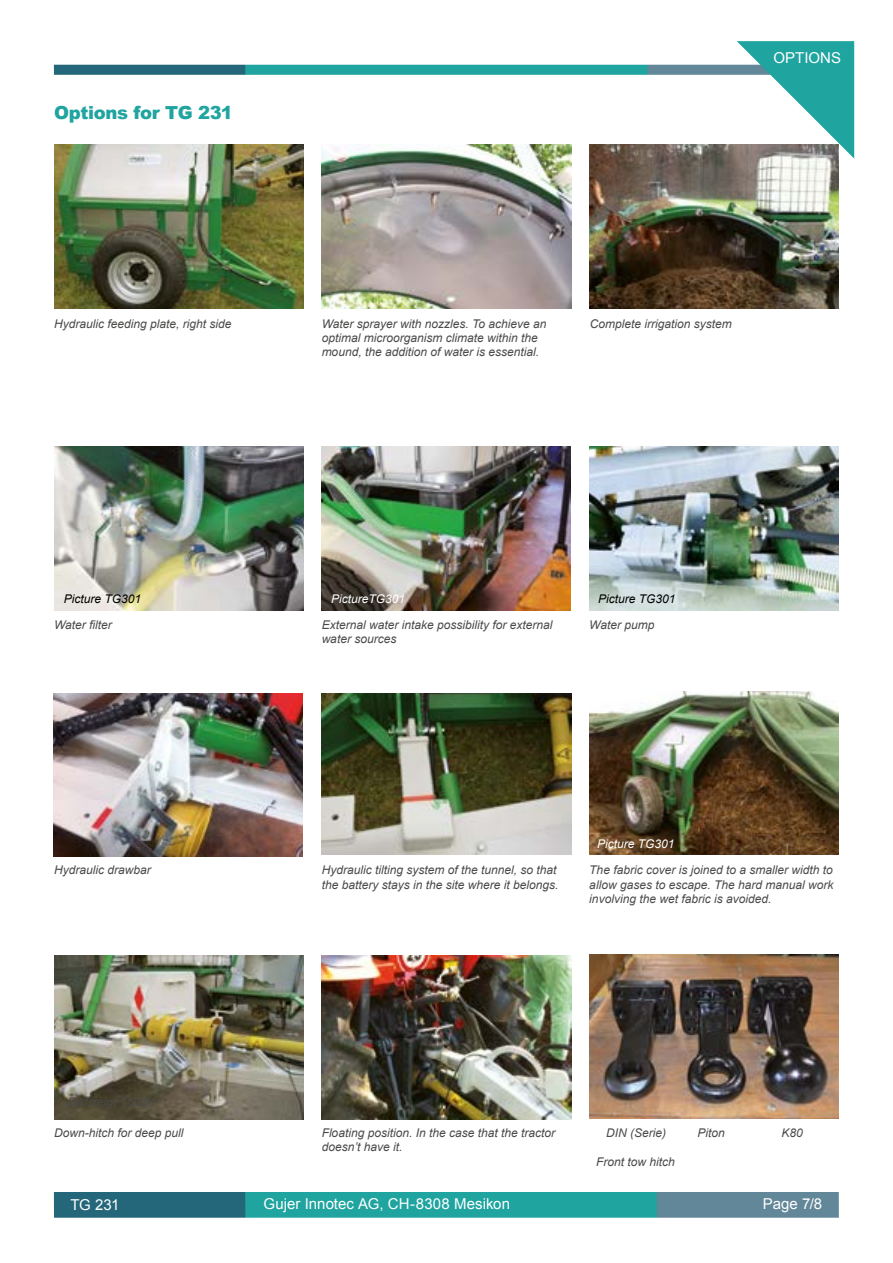
<style>
.page{position:relative;width:893px;height:1263px;background:#fff}
.page>*{position:absolute;margin:0;border:0;box-sizing:border-box;transform-origin:0 0}
.t1{font:900 18px "Arial";letter-spacing:-.015em;color:#1fa4a0}
.t2{font:15px "Arial";color:#fff}
.t3{font:italic 12px/14.4px "Arial";color:#4a4a49}
.t4{font:italic 12px "Arial";color:#000}
.t5{font:italic 12px "Arial";color:#fff}
</style>
<div class="page">
<div style="left:648px;top:1192px;width:191px;height:28px;background:#628798"></div>
<div style="left:238px;top:1192px;width:419px;height:45px;background:#1fa4a0"></div>
<div style="left:54px;top:1192px;width:191px;height:37px;background:#24677a"></div>
<div style="left:547px;top:64px;width:292px;height:12px;background:#628798"></div>
<div style="left:234px;top:64px;width:414px;height:32px;background:#1fa4a0"></div>
<div style="left:54px;top:64px;width:191px;height:25px;background:#24677a"></div>
<div style="left:45px;top:42px;width:820px;height:23px;background:#fff;border:2px solid #fff"></div>
<div style="left:52px;top:75px;width:820px;height:23px;background:#fff"></div>
<div style="left:54px;top:1218px;width:785px;height:19px;background:#fff"></div>
<img style="left:54px;top:693px;width:249px;height:163px">
<img style="left:322px;top:956px;width:249px;height:163px">
<img style="left:322px;top:693px;width:249px;height:162px">
<img style="left:322px;top:446px;width:248px;height:164px">
<img style="left:54px;top:446px;width:250px;height:164px">
<img style="left:589px;top:446px;width:250px;height:164px">
<img style="left:54px;top:145px;width:250px;height:163px">
<img style="left:589px;top:145px;width:250px;height:163px">
<img style="left:589px;top:691px;width:250px;height:164px">
<img style="left:589px;top:955px;width:250px;height:163px">
<img style="left:54px;top:956px;width:250px;height:163px">
<img style="left:322px;top:145px;width:249px;height:163px">
<svg style="left:737px;top:41px;width:117px;height:118px"></svg>
<h1 class="t1" style="left:54px;top:100px;width:180px">Options for TG 231</h1>
<p class="t3" style="left:54px;top:316px;width:179px">Hydraulic feeding plate, right side</p>
<p class="t2" style="left:773px;top:48px;width:69px">OPTIONS</p>
<p class="t3" style="left:322px;top:316px;width:226px">Water sprayer with nozzles. To achieve an optimal microorganism climate within the mound, the addition of water is essential.</p>
<p class="t3" style="left:590px;top:316px;width:144px">Complete irrigation system</p>
<p class="t4" style="left:64px;top:591px;width:79px">Picture TG301</p>
<p class="t5" style="left:331px;top:591px;width:76px">PictureTG301</p>
<p class="t4" style="left:598px;top:591px;width:79px">Picture TG301</p>
<p class="t3" style="left:54px;top:617px;width:59px">Water filter</p>
<p class="t3" style="left:322px;top:617px;width:232px">External water intake possibility for external water sources</p>
<p class="t3" style="left:589px;top:617px;width:67px">Water pump</p>
<p class="t5" style="left:597px;top:835px;width:79px">Picture TG301</p>
<p class="t3" style="left:54px;top:863px;width:98px">Hydraulic drawbar</p>
<p class="t3" style="left:68px;top:1095px;width:90px">Bild zeigt TG301</p>
<p class="t3" style="left:54px;top:1125px;width:131px">Down-hitch for deep pull</p>
<p class="t3" style="left:322px;top:863px;width:238px">Hydraulic tilting system of the tunnel, so that the battery stays in the site where it belongs.</p>
<p class="t3" style="left:589px;top:863px;width:246px;text-align:justify">The fabric cover is joined to a smaller width to allow gases to escape. The hard manual work involving the wet fabric is avoided.</p>
<p class="t3" style="left:322px;top:1125px;width:235px">Floating position. In the case that the tractor doesn’t have it.</p>
<p class="t3" style="left:606px;top:1125px;width:61px">DIN (Serie)</p>
<p class="t3" style="left:697px;top:1125px;width:29px">Piton</p>
<p class="t3" style="left:781px;top:1125px;width:23px">K80</p>
<p class="t3" style="left:596px;top:1154px;width:80px">Front tow hitch</p>
<p class="t2" style="left:70px;top:1194px;width:51px">TG 231</p>
<p class="t2" style="left:264px;top:1194px;width:248px">Gujer Innotec AG, CH-8308 Mesikon</p>
<p class="t2" style="left:763px;top:1194px;width:61px">Page 7/8</p>
</div>
